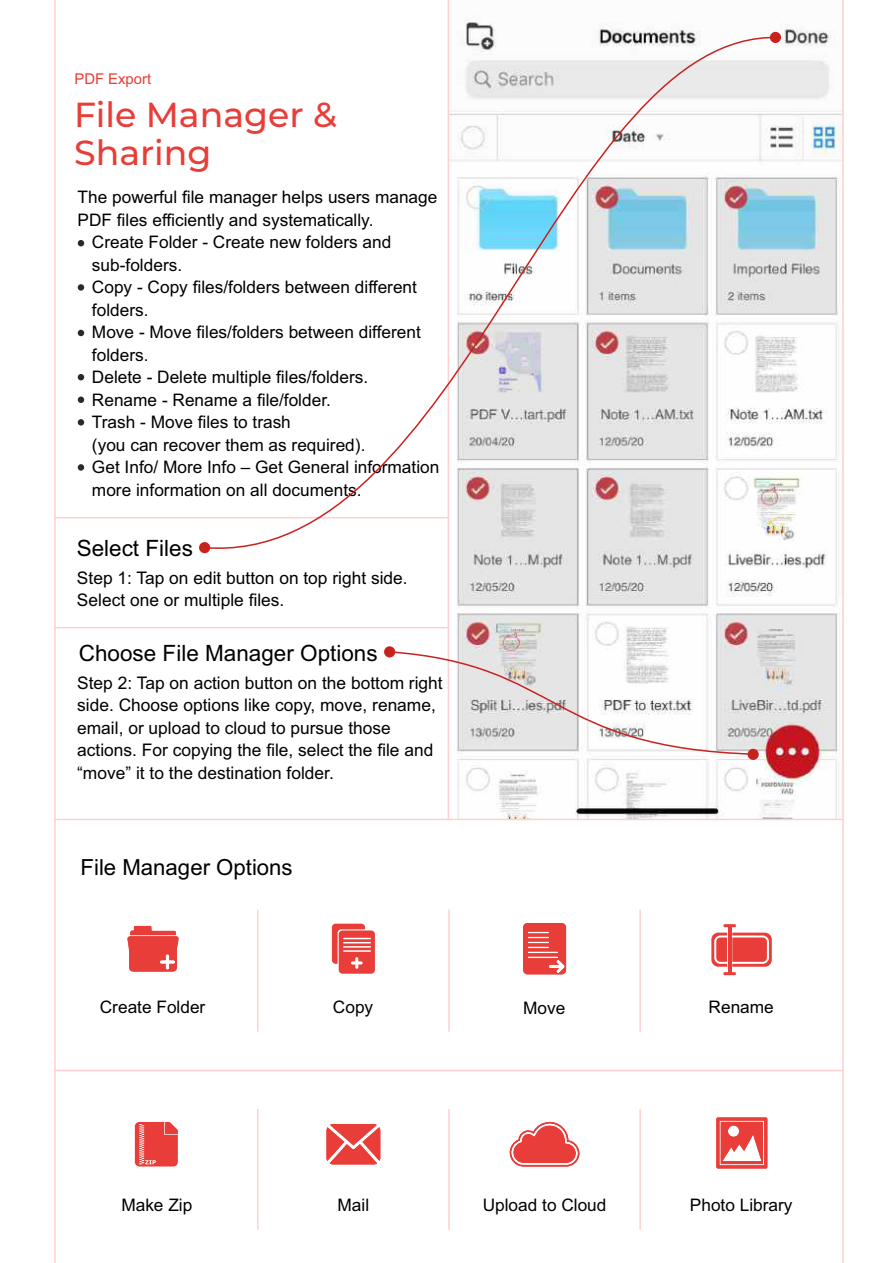
<style>
.page{position:relative;width:893px;height:1263px;background:#fff}
.page>*{position:absolute;margin:0;border:0;box-sizing:border-box;transform-origin:0 0}
.t1{font:500 34.65px/38px "Montserrat";color:#e83d38}
.t2{font:22.5px "Arial";color:#000}
.t3{font:22.2px "Arial";color:#000}
.t4{font:17.4px/22.5px "Arial";color:#000}
.t5{font:17.25px "Arial";color:#000}
.t6{font:14.85px "Arial";color:#e83d38}
</style>
<div class="page">
<img style="left:449px;top:22px;width:393px;height:797px">
<hr style="left:54px;top:819px;width:790px;height:1px;background:#ffd0cf">
<hr style="left:54px;top:517px;width:394px;height:1px;background:#ffd0cf">
<hr style="left:54px;top:627px;width:394px;height:1px;background:#ffd0cf">
<hr style="left:842px;top:0;width:2px;height:1263px;background:#ffd0cf">
<hr style="left:448px;top:0;width:1px;height:819px;background:#ffd0cf">
<hr style="left:257px;top:909px;width:2px;height:123px;background:#ffd0cf">
<hr style="left:257px;top:1109px;width:2px;height:121px;background:#ffd0cf">
<hr style="left:639px;top:909px;width:2px;height:123px;background:#ffd0cf">
<hr style="left:639px;top:1109px;width:2px;height:121px;background:#ffd0cf">
<hr style="left:448px;top:909px;width:2px;height:123px;background:#ffd0cf">
<hr style="left:448px;top:1109px;width:2px;height:121px;background:#ffd0cf">
<hr style="left:54px;top:0;width:2px;height:1263px;background:#ffd0cf">
<hr style="left:54px;top:1070px;width:789px;height:1px;background:#ffd0cf">
<svg style="left:332px;top:924px;width:43px;height:50px;background:#ec6662"></svg>
<svg style="left:523px;top:923px;width:43px;height:51px;background:#ea5651"></svg>
<svg style="left:723px;top:924px;width:13px;height:3px"></svg>
<hr style="left:728px;top:926px;width:3px;height:48px;background:#e83d38">
<svg style="left:711px;top:933px;width:61px;height:42px"></svg>
<svg style="left:135px;top:1122px;width:43px;height:44px;background:#ea504b"></svg>
<svg style="left:326px;top:1124px;width:54px;height:40px;background:#eb605c"></svg>
<svg style="left:510px;top:1122px;width:69px;height:44px"></svg>
<svg style="left:203px;top:31px;width:577px;height:536px"></svg>
<div style="left:199px;top:542px;width:11px;height:11px;background:#c7221e;border-radius:50%"></div>
<div style="left:748px;top:749px;width:11px;height:11px;background:#c7221e;border-radius:50%"></div>
<svg style="left:388px;top:650px;width:369px;height:106px"></svg>
<div style="left:384px;top:646px;width:11px;height:11px;background:#c7221e;border-radius:50%"></div>
<svg style="left:716px;top:1117px;width:51px;height:51px"></svg>
<svg style="left:127px;top:926px;width:51px;height:45px;background:#eb5e5a"></svg>
<svg style="left:78px;top:240px;width:6px;height:6px"></svg>
<div style="left:78px;top:284px;width:6px;height:7px;background:#2b2a29;border-radius:50%"></div>
<svg style="left:78px;top:330px;width:6px;height:6px"></svg>
<svg style="left:78px;top:374px;width:6px;height:6px"></svg>
<svg style="left:78px;top:397px;width:6px;height:6px"></svg>
<div style="left:78px;top:419px;width:6px;height:7px;background:#2b2a29;border-radius:50%"></div>
<div style="left:78px;top:464px;width:6px;height:7px;background:#2b2a29;border-radius:50%"></div>
<p class="t6" style="left:74px;top:73px;width:78px">PDF Export</p>
<h1 class="t1" style="left:74px;top:95px;width:264px">File Manager &amp;<br>Sharing</h1>
<p class="t5" style="left:78px;top:191px;width:361px">The powerful file manager helps users manage</p>
<p class="t5" style="left:78px;top:213px;width:297px">PDF files efficiently and systematically.</p>
<p class="t5" style="left:92px;top:236px;width:301px">Create Folder - Create new folders and</p>
<p class="t5" style="left:92px;top:258px;width:92px">sub-folders.</p>
<p class="t5" style="left:92px;top:281px;width:327px">Copy - Copy files/folders between different</p>
<p class="t5" style="left:92px;top:303px;width:58px">folders.</p>
<p class="t5" style="left:92px;top:326px;width:330px">Move - Move files/folders between different</p>
<p class="t5" style="left:92px;top:348px;width:58px">folders.</p>
<p class="t5" style="left:92px;top:371px;width:278px">Delete - Delete multiple files/folders.</p>
<p class="t5" style="left:92px;top:393px;width:240px">Rename - Rename a file/folder.</p>
<p class="t5" style="left:92px;top:416px;width:200px">Trash - Move files to trash</p>
<p class="t5" style="left:92px;top:438px;width:275px">(you can recover them as required).</p>
<p class="t5" style="left:92px;top:461px;width:349px">Get Info/ More Info – Get General information</p>
<p class="t5" style="left:92px;top:483px;width:271px">more information on all documents.</p>
<h2 class="t2" style="left:77px;top:539px;width:118px">Select Files</h2>
<p class="t4" style="left:77px;top:568px;width:332px">Step 1: Tap on edit button on top right side.<br>Select one or multiple files.</p>
<h2 class="t2" style="left:79px;top:644px;width:300px">Choose File Manager Options</h2>
<p class="t4" style="left:77px;top:673px;width:367px">Step 2: Tap on action button on the bottom right side. Choose options like copy, move, rename, email, or upload to cloud to pursue those actions. For copying the file, select the file and “move” it to the destination folder.</p>
<p class="t3" style="left:81px;top:858px;width:214px">File Manager Options</p>
<p class="t5" style="left:100px;top:1000px;width:107px">Create Folder</p>
<p class="t5" style="left:333px;top:1000px;width:42px">Copy</p>
<p class="t5" style="left:523px;top:1001px;width:44px">Move</p>
<p class="t5" style="left:709px;top:1000px;width:67px">Rename</p>
<p class="t5" style="left:121px;top:1199px;width:72px">Make Zip</p>
<p class="t5" style="left:338px;top:1199px;width:33px">Mail</p>
<p class="t5" style="left:483px;top:1199px;width:125px">Upload to Cloud</p>
<p class="t5" style="left:690px;top:1199px;width:104px">Photo Library</p>
</div>
